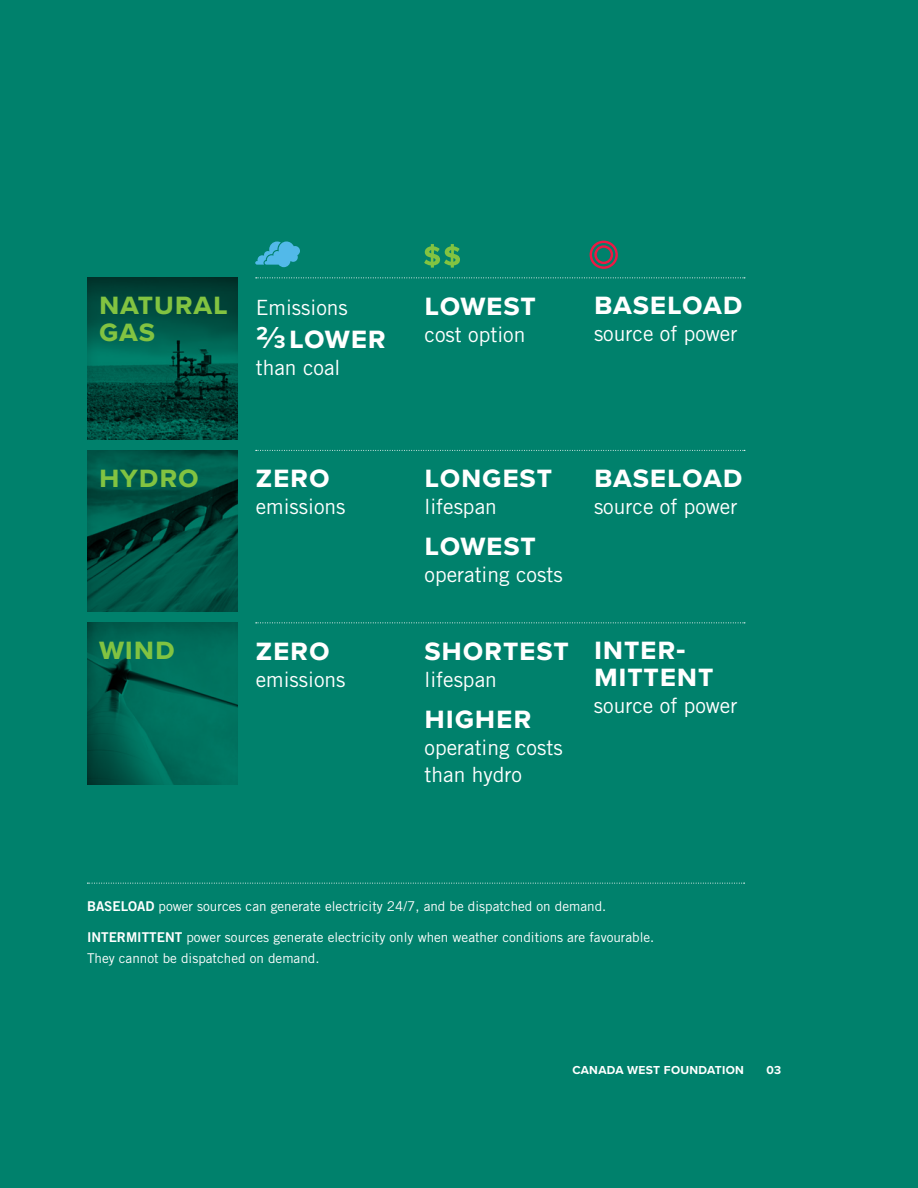
<style>
.page{position:relative;width:918px;height:1188px;background:#00816c}
.page>*{position:absolute;margin:0;border:0;box-sizing:border-box;transform-origin:0 0}
.t1{font:700 31.5px/27px "Proxima Nova S";letter-spacing:.025em;color:#fff}
.t2{font:700 31.5px/27px "Proxima Nova S";letter-spacing:.025em;color:#82c341}
.t3{font:21px/27px "Trade Gothic";color:#fff}
.t4{font:13.5px/21px "Trade Gothic";color:#fff}
.t5{font:700 12px "Proxima Nova A";letter-spacing:.025em;color:#fff}
.s1{font-family:"Proxima Nova A"}
.s2{font-family:"Trade Gothic Bold Two"}
</style>
<div class="page">
<div style="left:74px;top:267px;width:176px;height:174px;background:#000;opacity:.1"></div>
<div style="left:74px;top:440px;width:176px;height:172px;background:#000;opacity:.1"></div>
<div style="left:74px;top:612px;width:176px;height:174px;background:#000;opacity:.1"></div>
<svg style="left:87px;top:883px;width:658px;height:1px"></svg>
<svg style="left:256px;top:450px;width:489px;height:1px"></svg>
<svg style="left:256px;top:277px;width:489px;height:1px"></svg>
<svg style="left:256px;top:622px;width:489px;height:1px"></svg>
<svg style="left:424px;top:244px;width:36px;height:24px"></svg>
<svg style="left:255px;top:242px;width:45px;height:25px"></svg>
<svg style="left:591px;top:242px;width:26px;height:26px"></svg>
<div style="left:590px;top:241px;width:28px;height:28px;border:2px solid #ed1944;border-radius:50%"></div>
<svg style="left:596px;top:247px;width:16px;height:16px"></svg>
<div style="left:594px;top:245px;width:19px;height:19px;border:2px solid #ed1944;border-radius:50%"></div>
<h1 class="t2" style="left:99px;top:292px;width:130px">natural gas</h1>
<h2 class="t3" style="left:256px;top:294px;width:94px">Emissions</h2>
<h1 class="t1" style="left:256px;top:325px;width:132px"><span class="s1">⅔</span>lower</h1>
<h2 class="t3" style="left:256px;top:354px;width:86px">than coal</h2>
<h1 class="t1" style="left:424px;top:292px;width:113px">lowest</h1>
<h2 class="t3" style="left:424px;top:321px;width:102px">cost option</h2>
<h1 class="t1" style="left:594px;top:292px;width:150px">baseload</h1>
<h2 class="t3" style="left:594px;top:320px;width:145px">source of power</h2>
<h1 class="t2" style="left:99px;top:464px;width:101px">hydro</h1>
<h1 class="t1" style="left:256px;top:464px;width:75px">zero</h1>
<h2 class="t3" style="left:256px;top:493px;width:91px">emissions</h2>
<h1 class="t1" style="left:424px;top:464px;width:129px">longest</h1>
<h2 class="t3" style="left:424px;top:493px;width:74px">lifespan</h2>
<h1 class="t1" style="left:424px;top:532px;width:113px">lowest</h1>
<h2 class="t3" style="left:424px;top:560px;width:140px">operating costs</h2>
<h1 class="t1" style="left:594px;top:464px;width:150px">baseload</h1>
<h2 class="t3" style="left:594px;top:492px;width:145px">source of power</h2>
<h1 class="t2" style="left:99px;top:637px;width:77px">wind</h1>
<h1 class="t1" style="left:256px;top:637px;width:75px">zero</h1>
<h2 class="t3" style="left:256px;top:666px;width:91px">emissions</h2>
<h1 class="t1" style="left:424px;top:637px;width:146px">shortest</h1>
<h2 class="t3" style="left:424px;top:666px;width:74px">lifespan</h2>
<h1 class="t1" style="left:424px;top:705px;width:108px">higher</h1>
<h2 class="t3" style="left:424px;top:733px;width:140px">operating costs than hydro</h2>
<h1 class="t1" style="left:594px;top:637px;width:121px">inter&shy;mittent</h1>
<h2 class="t3" style="left:594px;top:692px;width:145px">source of power</h2>
<p class="t4" style="left:87px;top:895px;width:521px"><span class="s2">BASELOAD</span> power sources can generate electricity 24/7, and be dispatched on demand.</p>
<p class="t4" style="left:87px;top:927px;width:569px"><span class="s2">INTERMITTENT</span> power sources generate electricity only when weather conditions are favourable.<br>They cannot be dispatched on demand.</p>
<p class="t5" style="left:572px;top:1063px;width:173px">CANADA WEST FOUNDATION</p>
<p class="t5" style="left:767px;top:1063px;width:16px">03</p>
</div>
